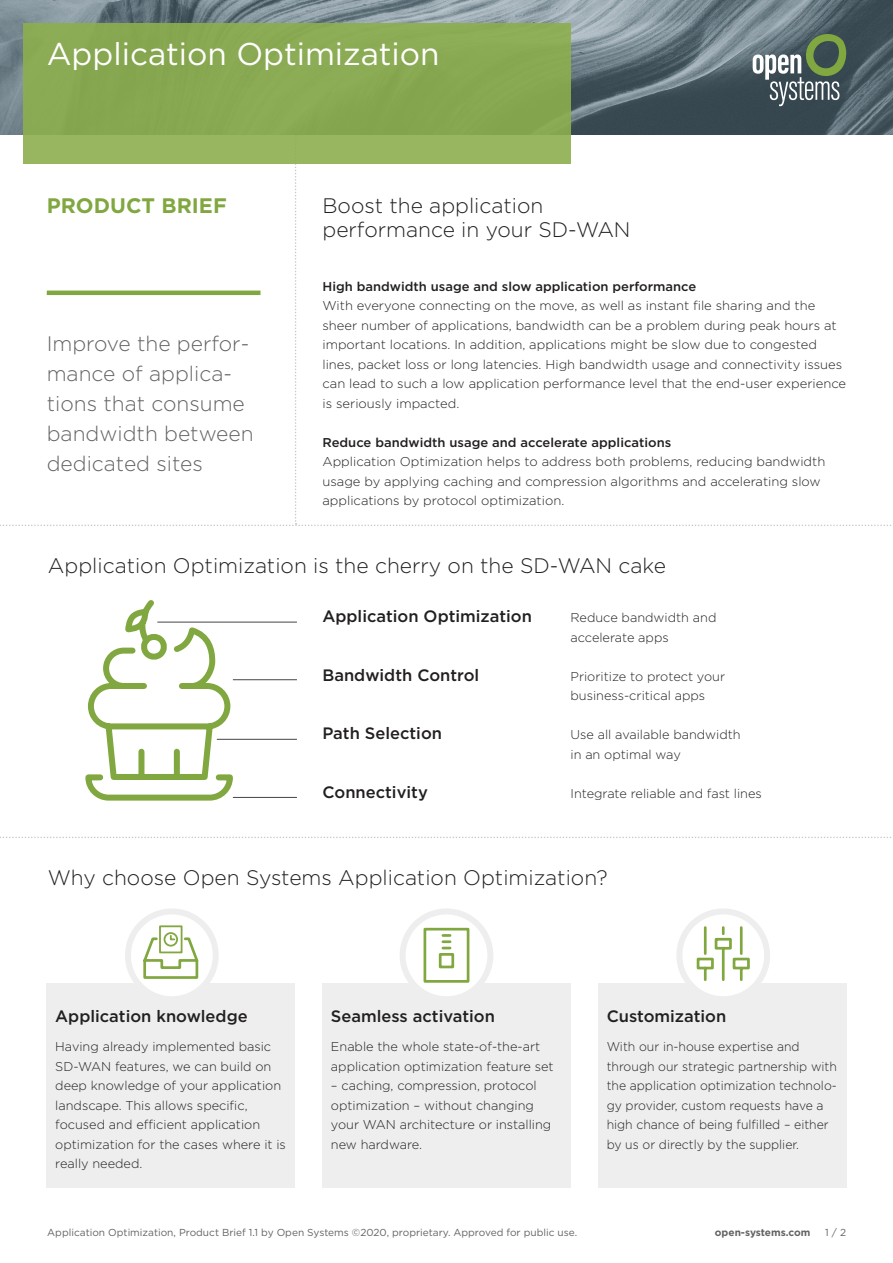
<style>
.page{position:relative;width:893px;height:1263px;background:#fff}
.page>*{position:absolute;margin:0;border:0;box-sizing:border-box;transform-origin:0 0}
.Document_Headline_1{font:31.5px "Gotham";color:#fff}
.Headline{font:300 21px/24px "Gotham";color:#231f20}
.Call-out{font:300 21px/30px "Gotham";color:#636366}
.Document_Type_Head{font:700 21px "Gotham";color:#81a740}
.Subline{font:500 16.5px "Gotham";color:#231f20}
.Body_Text{font:300 12.75px/19.5px "Gotham";color:#231f20}
.Body_Text-2{font:300 12.75px/19.5px "Gotham";color:#231f20;scale:.96 1}
.t1{font:10.2px "Gotham";color:#636366}
.t2{font:700 10.2px "Gotham";color:#636366}
.s1{font-weight:500}
</style>
<div class="page">
<img style="left:0;top:0;width:893px;height:135px">
<svg style="left:753px;top:32px;width:95px;height:74px;background:#677873"></svg>
<div style="left:23px;top:23px;width:547px;height:141px;background:#8dae4d"></div>
<svg style="left:0;top:135px;width:892px;height:391px"></svg>
<svg style="left:0;top:837px;width:892px;height:1px"></svg>
<div style="left:47px;top:983px;width:248px;height:205px;background:#eeeeef"></div>
<div style="left:322px;top:983px;width:248px;height:205px;background:#eeeeef"></div>
<div style="left:598px;top:983px;width:248px;height:205px;background:#eeeeef"></div>
<div style="left:128px;top:911px;width:88px;height:88px;background:linear-gradient(to right,#fbfbfb,#fcfcfc);border-radius:50%"></div>
<div style="left:125px;top:908px;width:94px;height:94px;border:6px solid #eeeeef;border-radius:50%"></div>
<div style="left:403px;top:911px;width:87px;height:88px;background:#fff;border-radius:50%"></div>
<div style="left:400px;top:908px;width:93px;height:94px;border:6px solid #eeeeef;border-radius:50%"></div>
<div style="left:679px;top:911px;width:88px;height:88px;background:linear-gradient(to right,#fafafb,#fcfcfc);border-radius:50%"></div>
<div style="left:676px;top:908px;width:94px;height:94px;border:6px solid #eeeeef;border-radius:50%"></div>
<svg style="left:423px;top:927px;width:47px;height:56px"></svg>
<svg style="left:142px;top:924px;width:58px;height:56px"></svg>
<svg style="left:695px;top:925px;width:56px;height:57px"></svg>
<svg style="left:85px;top:600px;width:151px;height:201px"></svg>
<hr style="left:157px;top:622px;width:140px;height:1px;background:#454545">
<hr style="left:233px;top:679px;width:64px;height:1px;background:#454545">
<hr style="left:217px;top:739px;width:80px;height:1px;background:#454545">
<hr style="left:233px;top:797px;width:64px;height:1px;background:#454545">
<p class="Document_Headline_1" style="left:47px;top:34px;width:394px">Application Optimization</p>
<p class="Document_Type_Head" style="left:47px;top:191px;width:182px">PRODUCT BRIEF</p>
<p class="Headline" style="left:322px;top:193px;width:310px">Boost the application performance in your SD-WAN</p>
<p class="Call-out" style="left:47px;top:328px;width:208px">Improve the perfor&shy;mance of applica&shy;tions that consume bandwidth between dedicated sites</p>
<p class="Body_Text" style="left:322px;top:276px;width:525px"><span class="s1">High bandwidth usage and slow application performance<br></span>With everyone connecting on the move, as well as instant file sharing and the sheer number of applications, bandwidth can be a problem during peak hours at important locations. In addition, applications might be slow due to congested lines, packet loss or long latencies. High bandwidth usage and connectivity issues can lead to such a low application performance level that the end-user experience is seriously impacted.</p>
<p class="Body_Text" style="left:322px;top:432px;width:504px"><span class="s1">Reduce bandwidth usage and accelerate applications<br></span>Application Optimization helps to address both problems, reducing bandwidth usage by applying caching and compression algorithms and accelerating slow applications by protocol optimization.</p>
<p class="Headline" style="left:48px;top:553px;width:620px">Application Optimization is the cherry on the SD-WAN cake</p>
<p class="Subline" style="left:322px;top:605px;width:211px">Application Optimization</p>
<p class="Body_Text" style="left:570px;top:607px;width:147px">Reduce bandwidth and accelerate apps</p>
<p class="Body_Text" style="left:570px;top:666px;width:156px">Prioritize to protect your business-critical apps</p>
<p class="Body_Text" style="left:570px;top:724px;width:172px">Use all available bandwidth in an optimal way</p>
<p class="Body_Text" style="left:570px;top:783px;width:193px">Integrate reliable and fast lines</p>
<p class="Subline" style="left:322px;top:664px;width:158px">Bandwidth Control</p>
<p class="Subline" style="left:322px;top:722px;width:121px">Path Selection</p>
<p class="Subline" style="left:322px;top:781px;width:107px">Connectivity</p>
<p class="Headline" style="left:48px;top:865px;width:561px">Why choose Open Systems Application Optimization?</p>
<p class="Subline" style="left:55px;top:1005px;width:194px">Application knowledge</p>
<p class="Body_Text" style="left:55px;top:1036px;width:232px">Having already implemented basic<br>SD‑WAN features, we can build on deep knowledge of your application landscape. This allows specific, focused and efficient application optimization for the cases where it is really needed.</p>
<p class="Subline" style="left:331px;top:1005px;width:166px">Seamless activation</p>
<p class="Body_Text" style="left:331px;top:1036px;width:224px">Enable the whole state-of-the-art application optimization feature set</p>
<p class="Body_Text" style="left:331px;top:1075px;width:222px">– caching, compression, protocol optimization – without changing your WAN architecture or installing new hardware.</p>
<p class="Subline" style="left:607px;top:1005px;width:121px">Customization</p>
<p class="Body_Text-2" style="left:607px;top:1036px;width:241px">With our in-house expertise and through our strategic partnership with the application optimization technolo&shy;gy provider, custom requests have a high chance of being fulfilled – either by us or directly by the supplier.</p>
<p class="t1" style="left:47px;top:1226px;width:531px">Application Optimization, Product Brief 1.1 by Open Systems ©2020, proprietary. Approved for public use.</p>
<p class="t2" style="left:715px;top:1226px;width:97px">open-systems.com</p>
<p class="t1" style="left:825px;top:1226px;width:22px">1 / 2</p>
</div>
